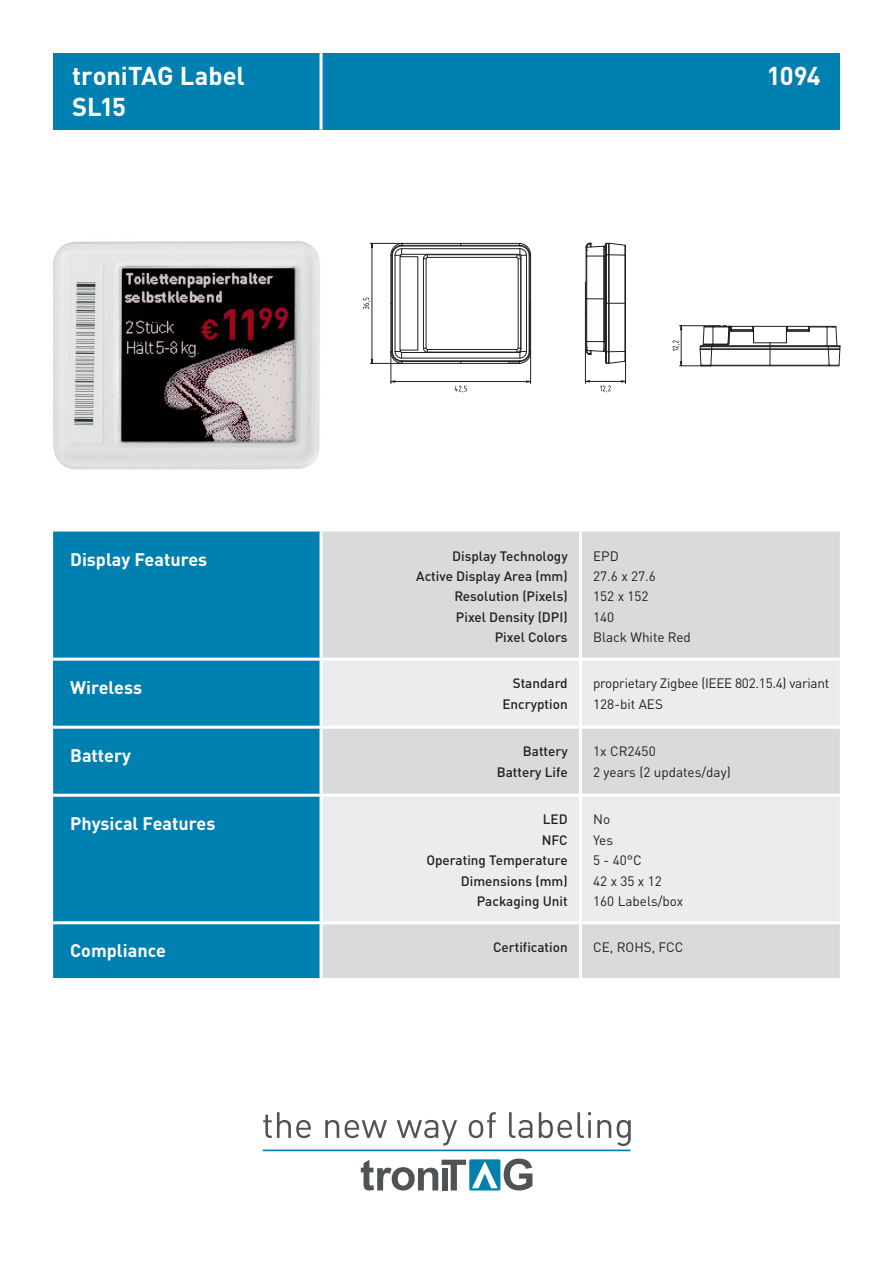
<style>
.page{position:relative;width:893px;height:1263px;background:#fff}
.page>*{position:absolute;margin:0;border:0;box-sizing:border-box;transform-origin:0 0}
.t1{font:700 25.5px/30.6px "DIN Pro";letter-spacing:-.005em;color:#fff}
.t2{font:700 18px "DIN Pro";color:#fff}
.t3{font:500 13.5px/20.4px "DIN Pro";color:#231f20;text-align:right}
.t4{font:13.5px/20.4px "DIN Pro";color:#231f20}
.t5{font:13.5px/20.4px "DIN Pro";letter-spacing:-.02em;color:#231f20}
</style>
<div class="page">
<img style="left:53px;top:241px;width:267px;height:229px">
<svg style="left:391px;top:243px;width:140px;height:121px"></svg>
<svg style="left:363px;top:298px;width:7px;height:11px"></svg>
<hr style="left:372px;top:247px;width:1px;height:112px;background:#231f20">
<hr style="left:370px;top:363px;width:32px;height:1px;background:#231f20">
<hr style="left:370px;top:243px;width:32px;height:1px;background:#231f20">
<svg style="left:455px;top:386px;width:12px;height:7px"></svg>
<hr style="left:395px;top:381px;width:131px;height:1px;background:#231f20">
<hr style="left:391px;top:351px;width:1px;height:33px;background:#231f20">
<hr style="left:530px;top:351px;width:1px;height:33px;background:#231f20">
<hr style="left:702px;top:366px;width:136px;height:1px;background:#231f20">
<svg style="left:700px;top:326px;width:141px;height:40px"></svg>
<svg style="left:673px;top:340px;width:6px;height:11px"></svg>
<hr style="left:681px;top:330px;width:1px;height:32px;background:#231f20">
<hr style="left:679px;top:366px;width:32px;height:1px;background:#231f20">
<hr style="left:679px;top:325px;width:35px;height:1px;background:#231f20">
<svg style="left:585px;top:243px;width:41px;height:121px"></svg>
<svg style="left:600px;top:385px;width:11px;height:7px"></svg>
<hr style="left:589px;top:381px;width:32px;height:1px;background:#231f20">
<hr style="left:625px;top:351px;width:1px;height:32px;background:#231f20">
<hr style="left:585px;top:313px;width:1px;height:70px;background:#231f20">
<div style="left:53px;top:531px;width:267px;height:447px;background:#0080b0"></div>
<div style="left:323px;top:531px;width:517px;height:447px;background:#d9dadc"></div>
<div style="left:53px;top:659px;width:268px;height:68px;background:#0080b0"></div>
<svg style="left:323px;top:661px;width:517px;height:260px;background:#e7e7e9"></svg>
<hr style="left:579px;top:531px;width:3px;height:127px;background:#fff">
<hr style="left:579px;top:661px;width:3px;height:65px;background:#fff">
<hr style="left:579px;top:729px;width:3px;height:65px;background:#fff">
<hr style="left:579px;top:797px;width:3px;height:124px;background:#fff">
<hr style="left:579px;top:924px;width:3px;height:54px;background:#fff">
<hr style="left:53px;top:658px;width:268px;height:3px;background:#fff">
<hr style="left:321px;top:658px;width:259px;height:3px;background:#fff">
<hr style="left:580px;top:658px;width:260px;height:3px;background:#fff">
<hr style="left:53px;top:726px;width:268px;height:3px;background:#fff">
<hr style="left:321px;top:726px;width:259px;height:3px;background:#fff">
<hr style="left:580px;top:726px;width:260px;height:3px;background:#fff">
<hr style="left:53px;top:794px;width:268px;height:3px;background:#fff">
<hr style="left:321px;top:794px;width:259px;height:3px;background:#fff">
<hr style="left:580px;top:794px;width:260px;height:3px;background:#fff">
<hr style="left:53px;top:921px;width:268px;height:3px;background:#fff">
<hr style="left:321px;top:921px;width:259px;height:3px;background:#fff">
<hr style="left:580px;top:921px;width:260px;height:3px;background:#fff">
<hr style="left:320px;top:661px;width:3px;height:65px;background:#fff">
<div style="left:53px;top:53px;width:787px;height:77px;background:#0080b0"></div>
<svg style="left:263px;top:1112px;width:48px;height:26px"></svg>
<svg style="left:325px;top:1120px;width:14px;height:18px"></svg>
<svg style="left:345px;top:1120px;width:42px;height:18px"></svg>
<svg style="left:397px;top:1120px;width:60px;height:25px"></svg>
<svg style="left:469px;top:1112px;width:27px;height:26px"></svg>
<svg style="left:509px;top:1112px;width:23px;height:26px"></svg>
<svg style="left:539px;top:1112px;width:52px;height:26px"></svg>
<svg style="left:597px;top:1120px;width:14px;height:18px"></svg>
<svg style="left:617px;top:1120px;width:14px;height:26px"></svg>
<svg style="left:361px;top:1160px;width:105px;height:30px"></svg>
<svg style="left:504px;top:1158px;width:28px;height:32px"></svg>
<div style="left:469px;top:1159px;width:31px;height:31px;background:#0080ad;border-radius:2px"></div>
<svg style="left:472px;top:1161px;width:26px;height:27px"></svg>
<hr style="left:263px;top:1149px;width:367px;height:2px;background:#0080ad">
<hr style="left:320px;top:53px;width:3px;height:77px;background:#fff">
<h1 class="t1" style="left:72px;top:58px;width:174px">troniTAG Label<br>SL15</h1>
<h1 class="t1" style="left:767px;top:58px;width:55px">1094</h1>
<h2 class="t2" style="left:70px;top:544px;width:139px">Display Features</h2>
<p class="t3" style="left:416px;top:544px;width:153px">Display Technology<br>Active Display Area (mm)<br>Resolution (Pixels)<br>Pixel Density (DPI)<br>Pixel Colors</p>
<p class="t4" style="left:593px;top:544px;width:99px">EPD<br>27.6 x 27.6<br>152 x 152<br>140<br>Black White Red</p>
<h2 class="t2" style="left:70px;top:672px;width:73px">Wireless</h2>
<p class="t3" style="left:502px;top:671px;width:67px">Standard<br>Encryption</p>
<p class="t5" style="left:593px;top:672px;width:237px">proprietary Zigbee (IEEE 802.15.4) variant<br>128-bit AES</p>
<h2 class="t2" style="left:70px;top:740px;width:62px">Battery</h2>
<p class="t3" style="left:497px;top:739px;width:72px">Battery<br>Battery Life</p>
<p class="t4" style="left:593px;top:740px;width:139px">1x CR2450<br>2 years (2 updates/day)</p>
<h2 class="t2" style="left:70px;top:808px;width:147px">Physical Features</h2>
<p class="t3" style="left:426px;top:808px;width:143px">LED<br>NFC<br>Operating Temperature<br>Dimensions (mm)<br>Packaging Unit</p>
<p class="t4" style="left:593px;top:808px;width:92px">No<br>Yes<br>5 - 40°C<br>42 x 35 x 12<br>160 Labels/box</p>
<h2 class="t2" style="left:70px;top:936px;width:97px">Compliance</h2>
<p class="t3" style="left:493px;top:935px;width:76px">Certification</p>
<p class="t4" style="left:593px;top:935px;width:92px">CE, ROHS, FCC</p>
</div>
